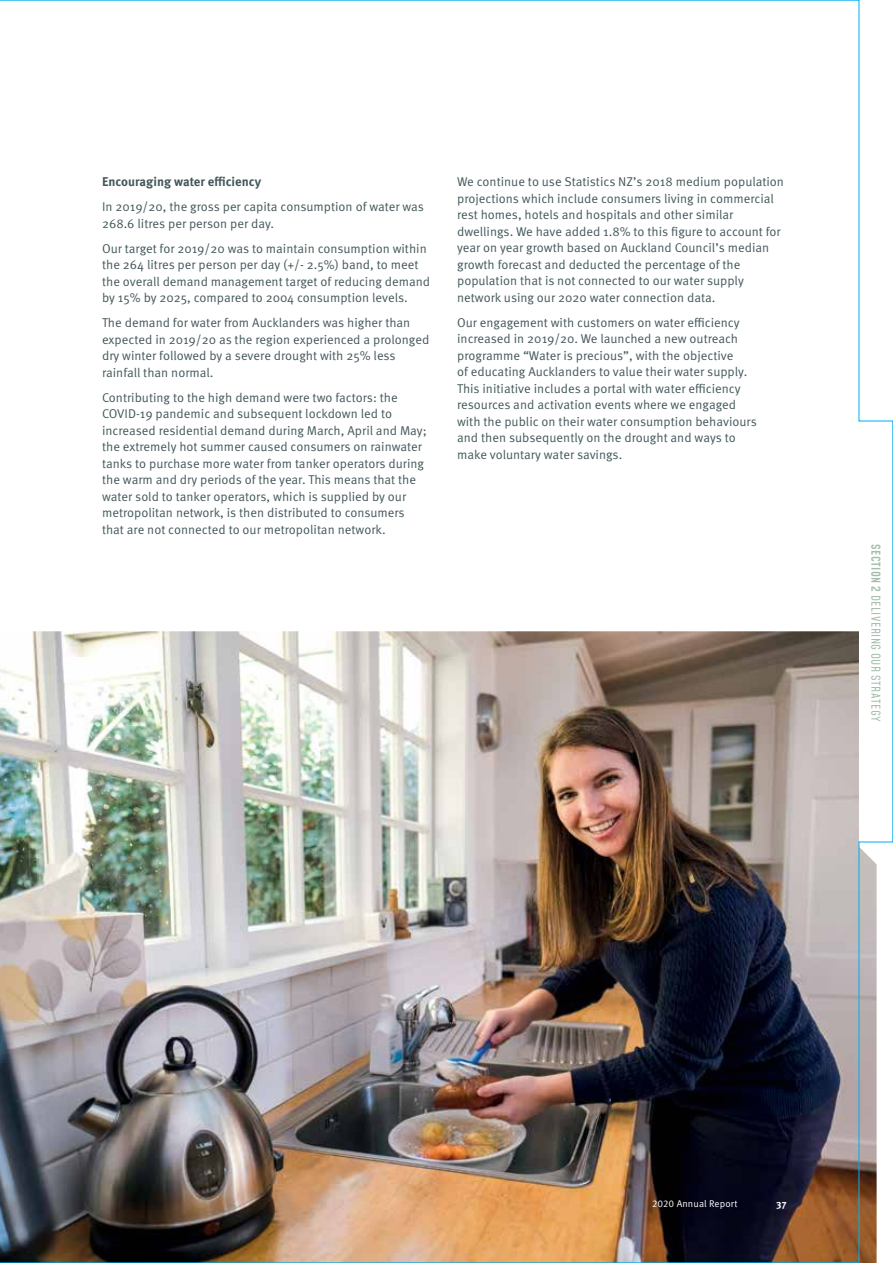
<style>
.page{position:relative;width:893px;height:1263px;background:#fff}
.page>*{position:absolute;margin:0;border:0;box-sizing:border-box;transform-origin:0 0}
.t1{font:12.75px/16.5px "Meta OT";color:#43575a}
.t2{font:700 12.75px "Meta OT";color:#43575a}
.t3{font:12px "Mohave";letter-spacing:.04em;color:#a5beaa}
.t4{font:9.75px "Meta OT";letter-spacing:.01em;color:#fff}
.t5{font:700 9.75px "Meta OT";color:#fff}
.s1{font-weight:500}
</style>
<div class="page">
<img style="left:0;top:0;width:893px;height:1263px">
<p class="t2" style="left:102px;top:174px;width:161px">Encouraging water efficiency</p>
<p class="t1" style="left:102px;top:199px;width:323px">In 2019/20, the gross per capita consumption of water was<br>268.6 litres per person per day.</p>
<p class="t1" style="left:102px;top:240px;width:330px">Our target for 2019/20 was to maintain consumption within the 264 litres per person per day (+/- 2.5%) band, to meet the overall demand management target of reducing demand by 15% by 2025, compared to 2004 consumption levels.</p>
<p class="t1" style="left:102px;top:315px;width:329px">The demand for water from Aucklanders was higher than expected in 2019/20 as the region experienced a prolonged dry winter followed by a severe drought with 25% less rainfall than normal.</p>
<p class="t1" style="left:102px;top:389px;width:326px">Contributing to the high demand were two factors: the COVID-19 pandemic and subsequent lockdown led to increased residential demand during March, April and May; the extremely hot summer caused consumers on rainwater tanks to purchase more water from tanker operators during the warm and dry periods of the year. This means that the water sold to tanker operators, which is supplied by our metropolitan network, is then distributed to consumers that are not connected to our metropolitan network.</p>
<p class="t1" style="left:457px;top:174px;width:328px">We continue to use Statistics NZ’s 2018 medium population projections which include consumers living in commercial rest homes, hotels and hospitals and other similar dwellings. We have added 1.8% to this figure to account for year on year growth based on Auckland Council’s median growth forecast and deducted the percentage of the population that is not connected to our water supply network using our 2020 water connection data.</p>
<p class="t1" style="left:457px;top:314px;width:301px">Our engagement with customers on water efficiency increased in 2019/20. We launched a new outreach programme “Water is precious”, with the objective<br>of educating Aucklanders to value their water supply.<br>This initiative includes a portal with water efficiency resources and activation events where we engaged with the public on their water consumption behaviours and then subsequently on the drought and ways to make voluntary water savings.</p>
<p class="t3" style="left:883px;top:544px;width:179px;rotate:90deg"><span class="s1">SECTION 2</span> DELIVERING OUR STRATEGY</p>
<p class="t4" style="left:652px;top:1198px;width:87px">2020 Annual Report</p>
<p class="t5" style="left:776px;top:1197px;width:12px">37</p>
</div>
